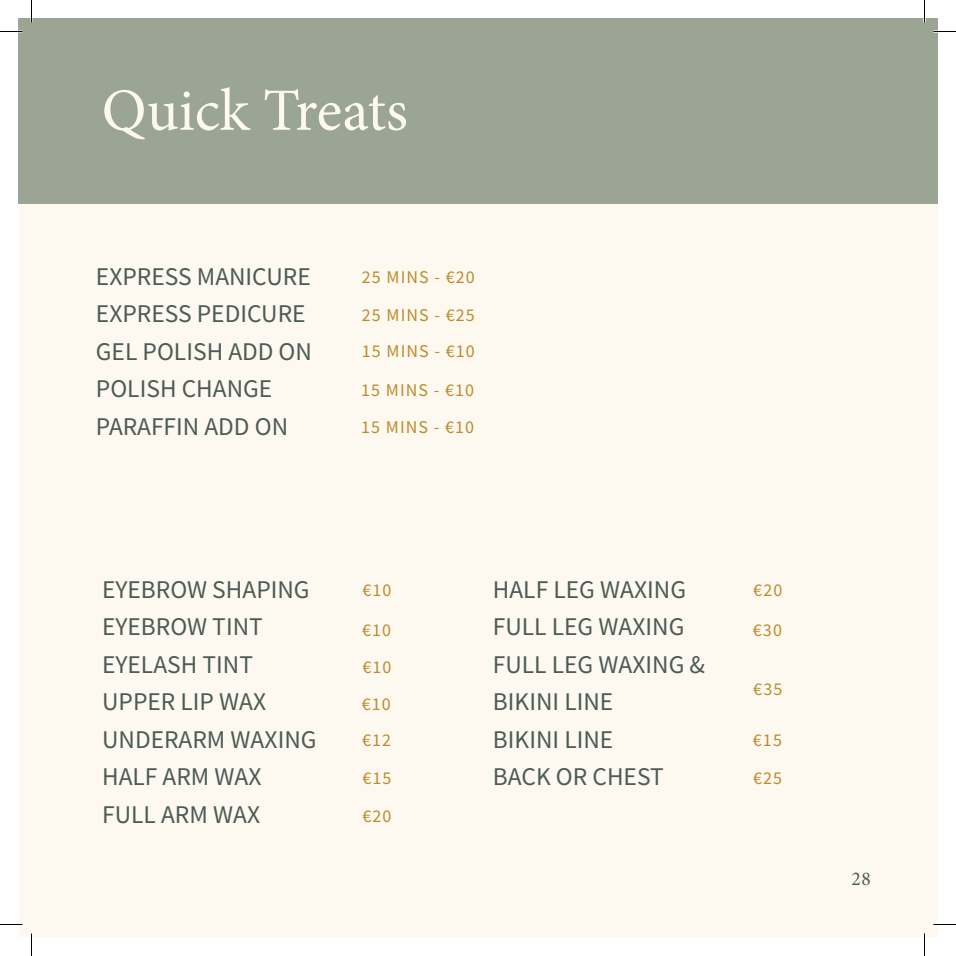
<style>
.page{position:relative;width:956px;height:956px;background:#fff}
.page>*{position:absolute;margin:0;border:0;box-sizing:border-box;transform-origin:0 0}
.t1{font:60px "Minion Pro";color:#fef9f0}
.t2{font:25.5px/37.5px "Source Sans Variable";color:#4c5b56}
.t3{font:19.5px "Minion Pro";color:#4c5a55}
.t4{font:18px/37.2px "Source Sans Variable";letter-spacing:.06em;color:#bb8c2e}
</style>
<div class="page">
<div style="left:19px;top:19px;width:918px;height:918px;background:#fef9f0"></div>
<div style="left:19px;top:19px;width:918px;height:185px;background:#9aa593"></div>
<svg style="left:0;top:31px;width:22px;height:1px"></svg>
<svg style="left:933px;top:31px;width:23px;height:1px"></svg>
<svg style="left:0;top:924px;width:22px;height:1px"></svg>
<svg style="left:933px;top:924px;width:23px;height:1px"></svg>
<svg style="left:31px;top:0;width:1px;height:23px"></svg>
<svg style="left:31px;top:933px;width:1px;height:23px"></svg>
<svg style="left:923px;top:0;width:2px;height:23px"></svg>
<svg style="left:924px;top:933px;width:1px;height:23px"></svg>
<h1 class="t1" style="left:102px;top:70px;width:308px">Quick Treats</h1>
<p class="t2" style="left:96px;top:258px;width:218px">EXPRESS MANICURE<br>EXPRESS PEDICURE<br>GEL POLISH ADD ON<br>POLISH CHANGE<br>PARAFFIN ADD ON</p>
<p class="t4" style="left:362px;top:258px;width:115px;text-align:justify">25 MINS - €20<br>25 MINS - €25<br>15 MINS - €10</p>
<p class="t4" style="left:361px;top:372px;width:115px;line-height:36.8px">15 MINS - €10<br>15 MINS - €10</p>
<p class="t2" style="left:102px;top:571px;width:216px">EYEBROW SHAPING<br>EYEBROW TINT<br>EYELASH TINT<br>UPPER LIP WAX<br>UNDERARM WAXING<br>HALF ARM WAX<br>FULL ARM WAX</p>
<p class="t4" style="left:362px;top:571px;width:31px;line-height:39.6px">€10 €10</p>
<p class="t4" style="left:362px;top:648px;width:31px">€10 €10</p>
<p class="t4" style="left:362px;top:720px;width:31px;line-height:38.7px">€12 €15</p>
<p class="t4" style="left:362px;top:797px;width:30px">€20</p>
<p class="t2" style="left:493px;top:571px;width:214px">HALF LEG WAXING<br>FULL LEG WAXING<br>FULL LEG WAXING &amp;<br>BIKINI LINE<br>BIKINI LINE<br>BACK OR CHEST</p>
<p class="t4" style="left:753px;top:571px;width:31px;line-height:39.6px">€20 €30</p>
<p class="t4" style="left:753px;top:671px;width:30px">€35</p>
<p class="t4" style="left:753px;top:720px;width:31px;line-height:38.7px">€15 €25</p>
<p class="t3" style="left:851px;top:865px;width:21px">28</p>
</div>
